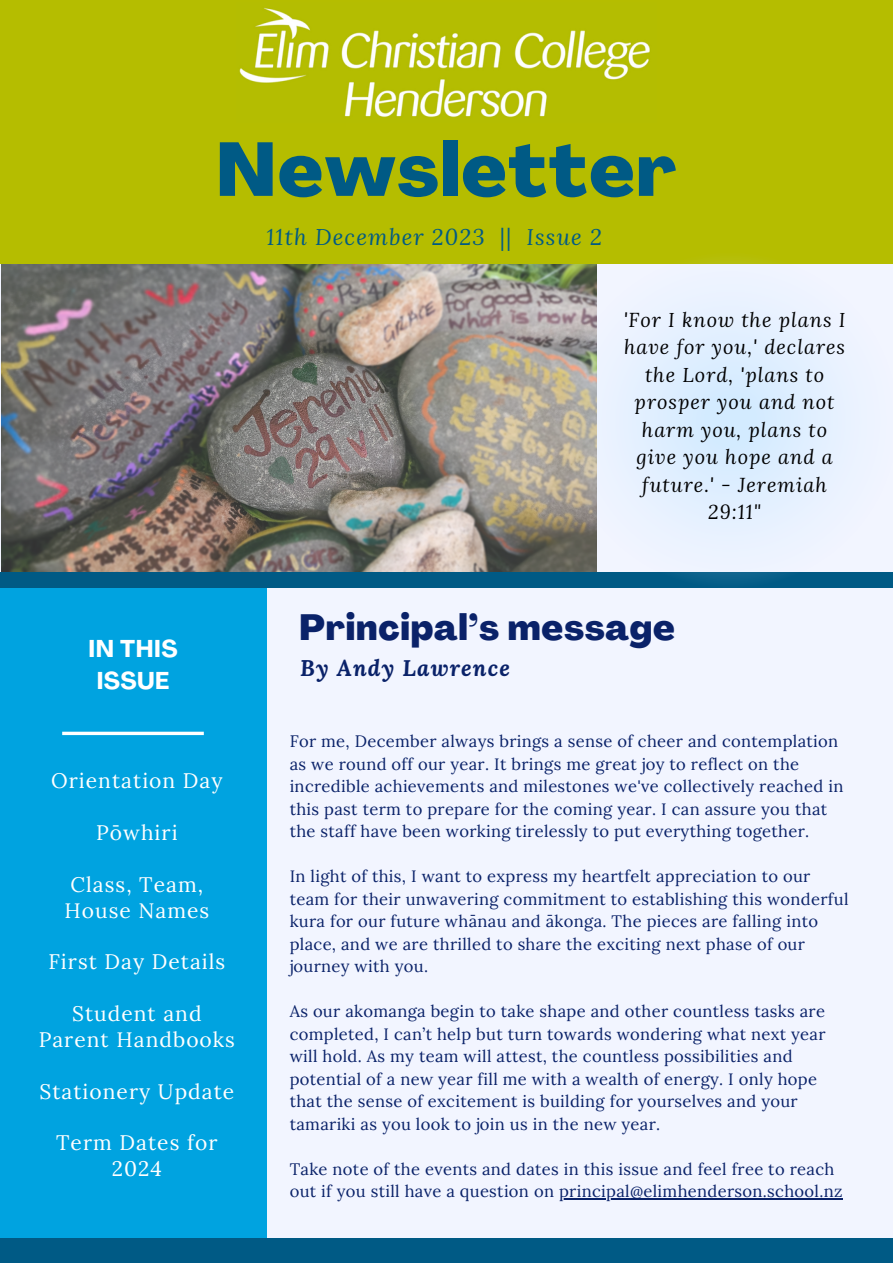
<style>
.page{position:relative;width:893px;height:1264px;background:#fff}
.page>*{position:absolute;margin:0;border:0;box-sizing:border-box;transform-origin:0 0}
.t1{font:800 74.85px "Agrandir";letter-spacing:.02em;color:#005a85}
.t2{font:800 36px "Agrandir";letter-spacing:.02em;color:#0a2269}
.t3{font:700 24px/31.5px "Agrandir";letter-spacing:.02em;color:#fff;text-align:center}
.t4{font:italic 22.5px "Lora";letter-spacing:.05em;color:#005a85}
.t5{font:italic 700 22.5px "Lora";letter-spacing:.05em;color:#0a2269}
.t6{font:21px/25.8px "Lora";letter-spacing:.05em;color:#fff;text-align:center}
.t7{font:italic 19.95px/27.5px "Lora";letter-spacing:.05em;color:#000;text-align:center}
.t8{font:16.5px/22.5px "Lora";letter-spacing:.02em;color:#0a2269}
.s1{font-style:normal}
</style>
<div class="page">
<div style="left:0;top:0;width:892px;height:1262px;background:#f2f5ff"></div>
<img style="left:2px;top:263px;width:560px;height:309px">
<div style="left:0;top:0;width:892px;height:263px;background:#b5bd00"></div>
<div style="left:0;top:588px;width:266px;height:656px;background:#00a3e0"></div>
<div style="left:0;top:1238px;width:892px;height:24px;background:#005a85"></div>
<svg style="left:62px;top:731px;width:142px;height:4px"></svg>
<div style="left:0;top:572px;width:892px;height:16px;background:#005a85"></div>
<svg style="left:562px;top:260px;width:330px;height:319px;fill:#e7f1ff"></svg>
<img style="left:239px;top:7px;width:411px;height:111px">
<hr style="left:559px;top:1198px;width:283px;height:1px;background:#0a2269">
<p class="t1" style="left:216px;top:140px;width:462px">Newsletter</p>
<p class="t4" style="left:266px;top:222px;width:337px">11th December 2023 <span class="s1">||</span> Issue 2</p>
<p class="t7" style="left:623px;top:305px;width:223px">'For I know the plans I have for you,' declares the Lord, 'plans to prosper you and not harm you, plans to give you hope and a future.' - Jeremiah<br>29:11"</p>
<p class="t3" style="left:88px;top:635px;width:90px">IN THIS<br>ISSUE</p>
<p class="t6" style="left:51px;top:767px;width:173px">Orientation Day</p>
<p class="t6" style="left:96px;top:819px;width:83px">Pōwhiri</p>
<p class="t6" style="left:64px;top:871px;width:146px;text-align:left">Class, Team,<br>House Names</p>
<p class="t6" style="left:48px;top:948px;width:178px">First Day Details</p>
<p class="t6" style="left:39px;top:1000px;width:198px">Student and<br>Parent Handbooks</p>
<p class="t6" style="left:39px;top:1078px;width:196px">Stationery Update</p>
<p class="t6" style="left:56px;top:1129px;width:163px">Term Dates for<br>2024</p>
<p class="t2" style="left:299px;top:613px;width:377px">Principal’s message</p>
<p class="t5" style="left:300px;top:652px;width:211px">By Andy Lawrence</p>
<p class="t8" style="left:289px;top:730px;width:555px">For me, December always brings a sense of cheer and contemplation as we round off our year. It brings me great joy to reflect on the incredible achievements and milestones we've collectively reached in this past term to prepare for the coming year. I can assure you that the staff have been working tirelessly to put everything together.</p>
<p class="t8" style="left:289px;top:865px;width:560px">In light of this, I want to express my heartfelt appreciation to our team for their unwavering commitment to establishing this wonderful kura for our future whānau and ākonga. The pieces are falling into place, and we are thrilled to share the exciting next phase of our journey with you.</p>
<p class="t8" style="left:289px;top:999px;width:537px">As our akomanga begin to take shape and other countless tasks are completed, I can’t help but turn towards wondering what next year will hold. As my team will attest, the countless possibilities and potential of a new year fill me with a wealth of energy. I only hope that the sense of excitement is building for yourselves and your tamariki as you look to join us in the new year.</p>
<p class="t8" style="left:289px;top:1157px;width:554px">Take note of the events and dates in this issue and feel free to reach out if you still have a question on principal@elimhenderson.school.nz</p>
</div>
